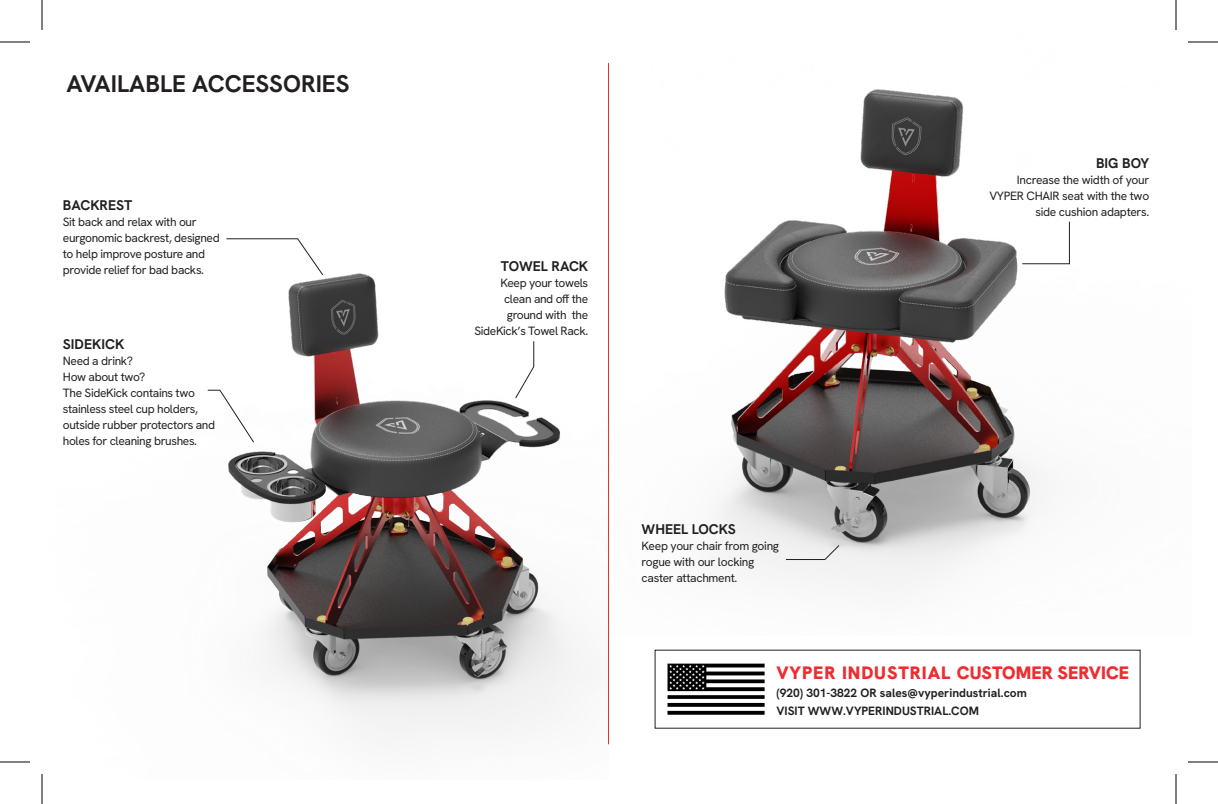
<style>
.page{position:relative;width:1218px;height:804px;background:#fff}
.page>*{position:absolute;margin:0;border:0;box-sizing:border-box;transform-origin:0 0}
.t1{font:700 24px "Hanken Grotesk";color:#231f20}
.t2{font:900 18px "Hanken Grotesk";letter-spacing:.025em;color:#ee2d31}
.t3{font:700 14px "Hanken Grotesk";color:#231f20}
.t4{font:12px/16px "Hanken Grotesk";letter-spacing:-.03em;color:#231f20}
.t5{font:700 12px "Hanken Grotesk";color:#231f20}
</style>
<div class="page">
<img style="left:228px;top:273px;width:381px;height:472px">
<img style="left:605px;top:62px;width:436px;height:574px">
<hr style="left:608px;top:63px;width:1px;height:681px;background:#ee2d31">
<svg style="left:207px;top:389px;width:48px;height:54px"></svg>
<svg style="left:226px;top:238px;width:98px;height:38px"></svg>
<svg style="left:668px;top:664px;width:96px;height:51px"></svg>
<svg style="left:785px;top:544px;width:55px;height:17px"></svg>
<svg style="left:514px;top:341px;width:21px;height:58px"></svg>
<svg style="left:1022px;top:221px;width:48px;height:44px"></svg>
<hr style="left:0;top:42px;width:30px;height:1px;background:#000">
<hr style="left:1188px;top:42px;width:30px;height:1px;background:#000">
<hr style="left:0;top:762px;width:30px;height:1px;background:#000">
<hr style="left:1188px;top:762px;width:30px;height:1px;background:#000">
<hr style="left:42px;top:0;width:1px;height:30px;background:#000">
<hr style="left:42px;top:774px;width:1px;height:30px;background:#000">
<hr style="left:1176px;top:0;width:1px;height:30px;background:#000">
<hr style="left:1176px;top:774px;width:1px;height:30px;background:#000">
<p class="t1" style="left:66px;top:68px;width:285px">AVAILABLE ACCESSORIES</p>
<p class="t3" style="left:63px;top:196px;width:71px">BACKREST</p>
<p class="t4" style="left:63px;top:214px;width:158px">Sit back and relax with our eurgonomic backrest, designed to help improve posture and provide relief for bad backs.</p>
<p class="t3" style="left:63px;top:335px;width:63px">SIDEKICK</p>
<p class="t4" style="left:63px;top:352px;width:72px">Need a drink?</p>
<p class="t4" style="left:63px;top:368px;width:84px">How about two?</p>
<p class="t4" style="left:63px;top:384px;width:154px">The SideKick contains two stainless steel cup holders, outside rubber protectors and holes for cleaning brushes.</p>
<p class="t3" style="left:501px;top:257px;width:89px">TOWEL RACK</p>
<p class="t4" style="left:474px;top:275px;width:115px;text-align:right">Keep your towels clean and off the ground with the<br>SideKick’s Towel Rack.</p>
<p class="t3" style="left:1096px;top:154px;width:55px">BIG BOY</p>
<p class="t4" style="left:989px;top:171px;width:161px;text-align:right">Increase the width of your<br>VYPER CHAIR seat with the two side cushion adapters.</p>
<p class="t3" style="left:642px;top:520px;width:96px">WHEEL LOCKS</p>
<p class="t4" style="left:642px;top:537px;width:139px">Keep your chair from going rogue with our locking caster attachment.</p>
<p class="t2" style="left:776px;top:661px;width:354px">VYPER INDUSTRIAL CUSTOMER SERVICE</p>
<p class="t5" style="left:776px;top:685px;width:252px">(920) 301-3822 OR sales@vyperindustrial.com</p>
<p class="t5" style="left:776px;top:703px;width:204px">VISIT WWW.VYPERINDUSTRIAL.COM</p>
</div>
